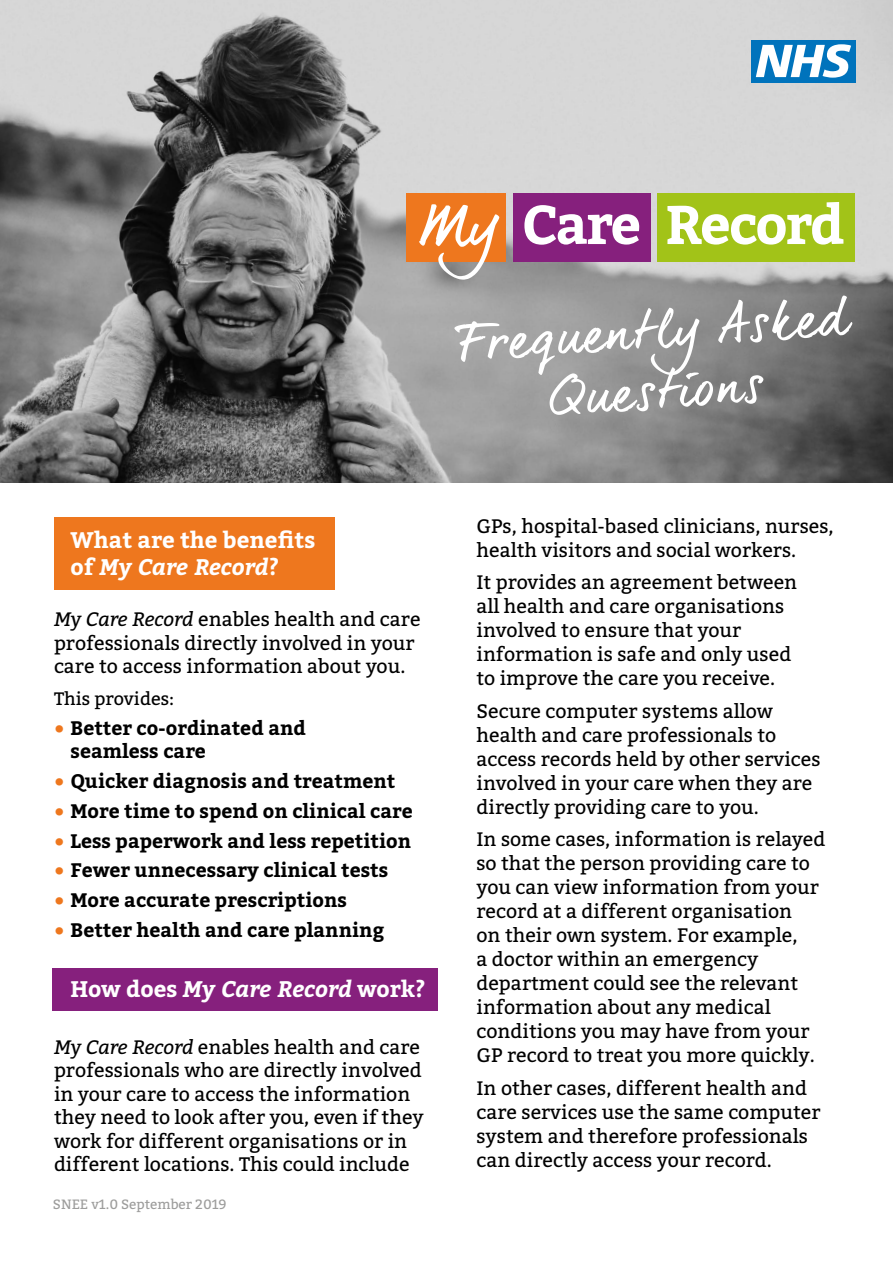
<style>
.page{position:relative;width:893px;height:1263px;background:#fff}
.page>*{position:absolute;margin:0;border:0;box-sizing:border-box;transform-origin:0 0}
.t1{font:700 22.5px/27px "Bitter";color:#fff}
.t2{font:19.5px/24px "Bitter";color:#000}
.t3{font:700 19.5px/23.4px "Bitter";color:#000}
.t4{font:18px "Bitter";color:#000}
.t5{font:13.5px "Bitter";color:#9d9d9c}
.s1{font-style:italic}
.s2{color:#ee771e}
</style>
<div class="page">
<img style="left:0;top:0;width:893px;height:483px">
<div style="left:54px;top:518px;width:280px;height:72px;background:#ee771e"></div>
<div style="left:53px;top:968px;width:385px;height:43px;background:#86207d"></div>
<div style="left:751px;top:40px;width:104px;height:43px;background:#0073bc"></div>
<svg style="left:756px;top:44px;width:95px;height:34px"></svg>
<div style="left:513px;top:193px;width:138px;height:68px;background:#86207d"></div>
<div style="left:657px;top:193px;width:197px;height:68px;background:#a2c318"></div>
<div style="left:406px;top:193px;width:100px;height:68px;background:#ee771e"></div>
<svg style="left:419px;top:202px;width:424px;height:78px"></svg>
<svg style="left:454px;top:295px;width:398px;height:120px;background:#9c9c9c"></svg>
<p class="t1" style="left:70px;top:526px;width:246px">What are the benefits of <span class="s1">My Care Record</span>?</p>
<p class="t2" style="left:54px;top:607px;width:368px;line-height:23.4px"><span class="s1">My Care Record</span> enables health and care professionals directly involved in your care to access information about you.</p>
<p class="t4" style="left:54px;top:686px;width:122px">This provides:</p>
<p class="t3" style="left:70px;top:716px;width:237px;text-indent:-16px"><span class="s2">•</span> Better co-ordinated and seamless care</p>
<p class="t3" style="left:54px;top:769px;width:343px"><span class="s2">•</span> Quicker diagnosis and treatment</p>
<p class="t3" style="left:54px;top:799px;width:360px"><span class="s2">•</span> More time to spend on clinical care</p>
<p class="t3" style="left:54px;top:828px;width:359px"><span class="s2">•</span> Less paperwork and less repetition</p>
<p class="t3" style="left:54px;top:858px;width:336px"><span class="s2">•</span> Fewer unnecessary clinical tests</p>
<p class="t3" style="left:54px;top:888px;width:294px"><span class="s2">•</span> More accurate prescriptions</p>
<p class="t3" style="left:54px;top:918px;width:332px"><span class="s2">•</span> Better health and care planning</p>
<p class="t1" style="left:70px;top:975px;width:357px">How does <span class="s1">My Care Record</span> work?</p>
<p class="t2" style="left:54px;top:1035px;width:371px;line-height:23.4px"><span class="s1">My Care Record</span> enables health and care professionals who are directly involved in your care to access the information they need to look after you, even if they work for different organisations or in different locations. This could include</p>
<p class="t5" style="left:53px;top:1195px;width:175px">SNEE v1.0 September 2019</p>
<p class="t2" style="left:476px;top:513px;width:359px">GPs, hospital-based clinicians, nurses, health visitors and social workers.</p>
<p class="t2" style="left:476px;top:570px;width:322px">It provides an agreement between all health and care organisations involved to ensure that your information is safe and only used to improve the care you receive.</p>
<p class="t2" style="left:476px;top:698px;width:346px">Secure computer systems allow health and care professionals to access records held by other services involved in your care when they are directly providing care to you.</p>
<p class="t2" style="left:476px;top:827px;width:350px">In some cases, information is relayed so that the person providing care to you can view information from your record at a different organisation<br>on their own system. For example,<br>a doctor within an emergency department could see the relevant information about any medical conditions you may have from your GP record to treat you more quickly.</p>
<p class="t2" style="left:476px;top:1075px;width:345px">In other cases, different health and care services use the same computer system and therefore professionals can directly access your record.</p>
</div>
